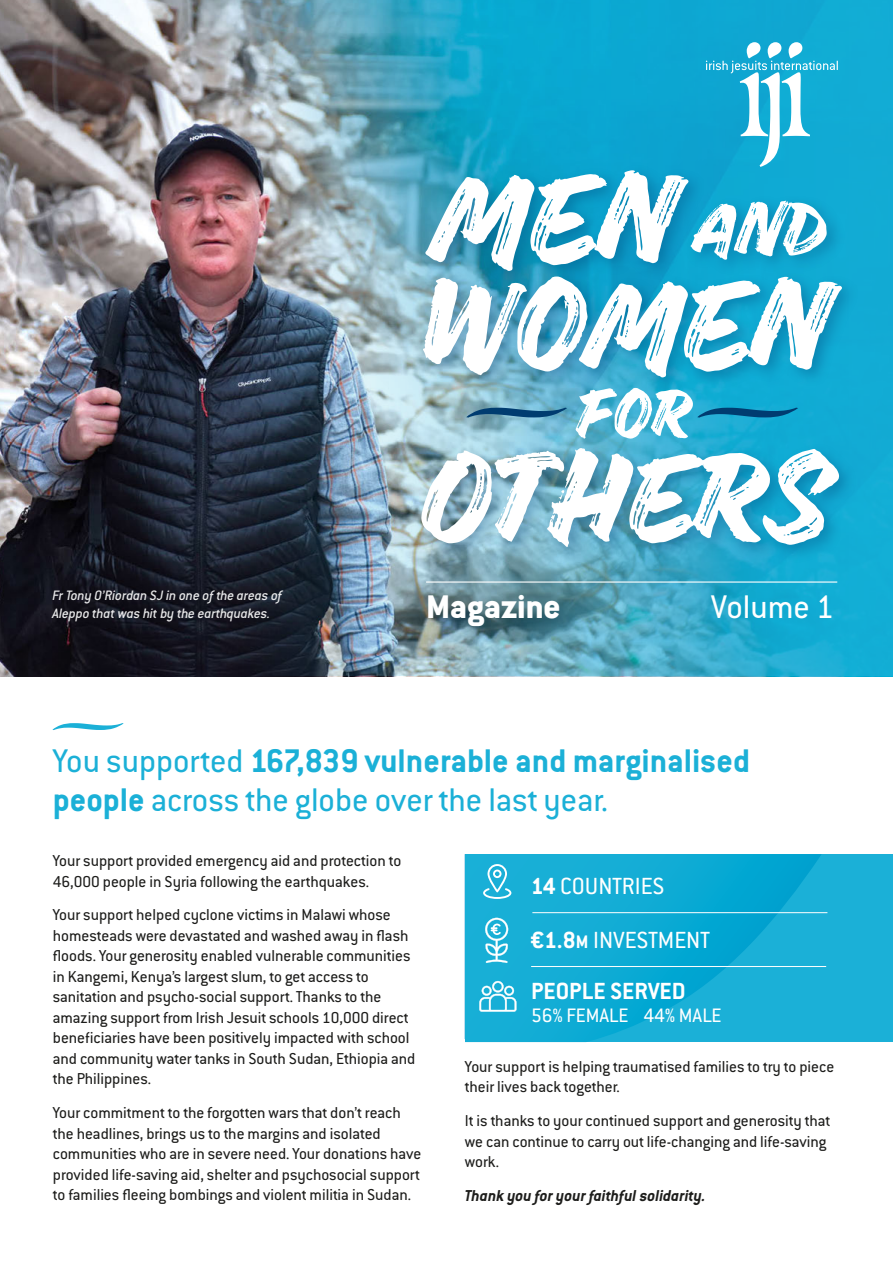
<style>
.page{position:relative;width:893px;height:1263px;background:#fff}
.page>*{position:absolute;margin:0;border:0;box-sizing:border-box;transform-origin:0 0}
.t1{font:italic 151.8px/106.5px "Handelson Two";color:#fff}
.t2{font:italic 148.8px "Handelson Two";color:#fff}
.t3{font:italic 81px "Handelson Two";color:#fff}
.t4{font:36px/39px "Conduit ITC Std";color:#1bb0d7}
.t5{font:800 36px "Conduit ITC Std";color:#fff}
.t6{font:36px "Conduit ITC Std";color:#fff}
.t7{font:25.65px/53.8px "Conduit ITC Std";color:#fff}
.t8{font:700 25.65px "Conduit ITC Std";color:#fff}
.t9{font:21.3px "Conduit ITC Std";color:#fff}
.t10{font:17.4px/20.5px "Conduit ITC Std";color:#1d1d1b}
.t11{font:italic 700 17.4px "Conduit ITC Std";color:#1d1d1b}
.t12{font:italic 500 15px/18px "Conduit ITC Std";letter-spacing:-.015em;color:#fff}
.s1{font-size:88.95px}
.s2{font-weight:700}
.s3{font-weight:700;font-size:19.95px}
</style>
<div class="page">
<div style="left:465px;top:854px;width:428px;height:188px;background:#1bb0d7"></div>
<hr style="left:464px;top:854px;width:1px;height:185px;background:#bcdff0">
<svg style="left:495px;top:854px;width:327px;height:188px"></svg>
<img style="left:0;top:0;width:72px;height:676px">
<img style="left:72px;top:0;width:821px;height:676px">
<svg style="left:706px;top:42px;width:132px;height:121px"></svg>
<div style="left:417px;top:163px;width:443px;height:233px;background:#003c70;opacity:.35"></div>
<svg style="left:466px;top:408px;width:101px;height:10px"></svg>
<svg style="left:697px;top:408px;width:101px;height:10px"></svg>
<div style="left:414px;top:441px;width:443px;height:123px;background:#003c70;opacity:.35"></div>
<svg style="left:52px;top:723px;width:72px;height:7px"></svg>
<hr style="left:532px;top:912px;width:295px;height:1px;background:#fff">
<hr style="left:531px;top:966px;width:295px;height:1px;background:#fff">
<svg style="left:483px;top:864px;width:28px;height:35px"></svg>
<svg style="left:485px;top:918px;width:24px;height:45px"></svg>
<svg style="left:479px;top:981px;width:37px;height:31px"></svg>
<hr style="left:426px;top:581px;width:411px;height:2px;background:#fff">
<h1 class="t1" style="left:414px;top:165px;width:414px">MEN <span class="s1">AND<br></span>WOMEN</h1>
<h3 class="t3" style="left:575px;top:369px;width:115px">FOR</h3>
<h2 class="t2" style="left:418px;top:415px;width:412px">OTHERS</h2>
<p class="t12" style="left:52px;top:586px;width:231px">Fr Tony O’Riordan SJ in one of the areas of<br>Aleppo that was hit by the earthquakes.</p>
<h3 class="t5" style="left:426px;top:585px;width:136px">Magazine</h3>
<h3 class="t6" style="left:711px;top:585px;width:125px">Volume 1</h3>
<h3 class="t4" style="left:53px;top:740px;width:699px">You supported <span class="s2">167,839 vulnerable and marginalised people</span> across the globe over the last year.</h3>
<p class="t10" style="left:53px;top:850px;width:350px">Your support provided emergency aid and protection to<br>46,000 people in Syria following the earthquakes.</p>
<p class="t10" style="left:53px;top:904px;width:364px">Your support helped cyclone victims in Malawi whose homesteads were devastated and washed away in flash floods. Your generosity enabled vulnerable communities in Kangemi, Kenya’s largest slum, to get access to sanitation and psycho-social support. Thanks to the amazing support from Irish Jesuit schools 10,000 direct beneficiaries have been positively impacted with school and community water tanks in South Sudan, Ethiopia and the Philippines.</p>
<p class="t10" style="left:53px;top:1102px;width:370px">Your commitment to the forgotten wars that don’t reach the headlines, brings us to the margins and isolated communities who are in severe need. Your donations have provided life-saving aid, shelter and psychosocial support to families fleeing bombings and violent militia in Sudan.</p>
<h3 class="t7" style="left:531px;top:858px;width:181px"><span class="s2">14</span> COUNTRIES <span class="s2">€1.8</span><span class="s3">M</span> INVESTMENT</h3>
<h3 class="t8" style="left:531px;top:975px;width:156px">PEOPLE SERVED</h3>
<p class="t9" style="left:531px;top:1003px;width:192px">56% FEMALE 44% MALE</p>
<p class="t10" style="left:465px;top:1056px;width:371px">Your support is helping traumatised families to try to piece their lives back together.</p>
<p class="t10" style="left:465px;top:1110px;width:367px">It is thanks to your continued support and generosity that we can continue to carry out life-changing and life-saving work.</p>
<p class="t11" style="left:465px;top:1185px;width:242px">Thank you for your faithful solidarity.</p>
</div>
